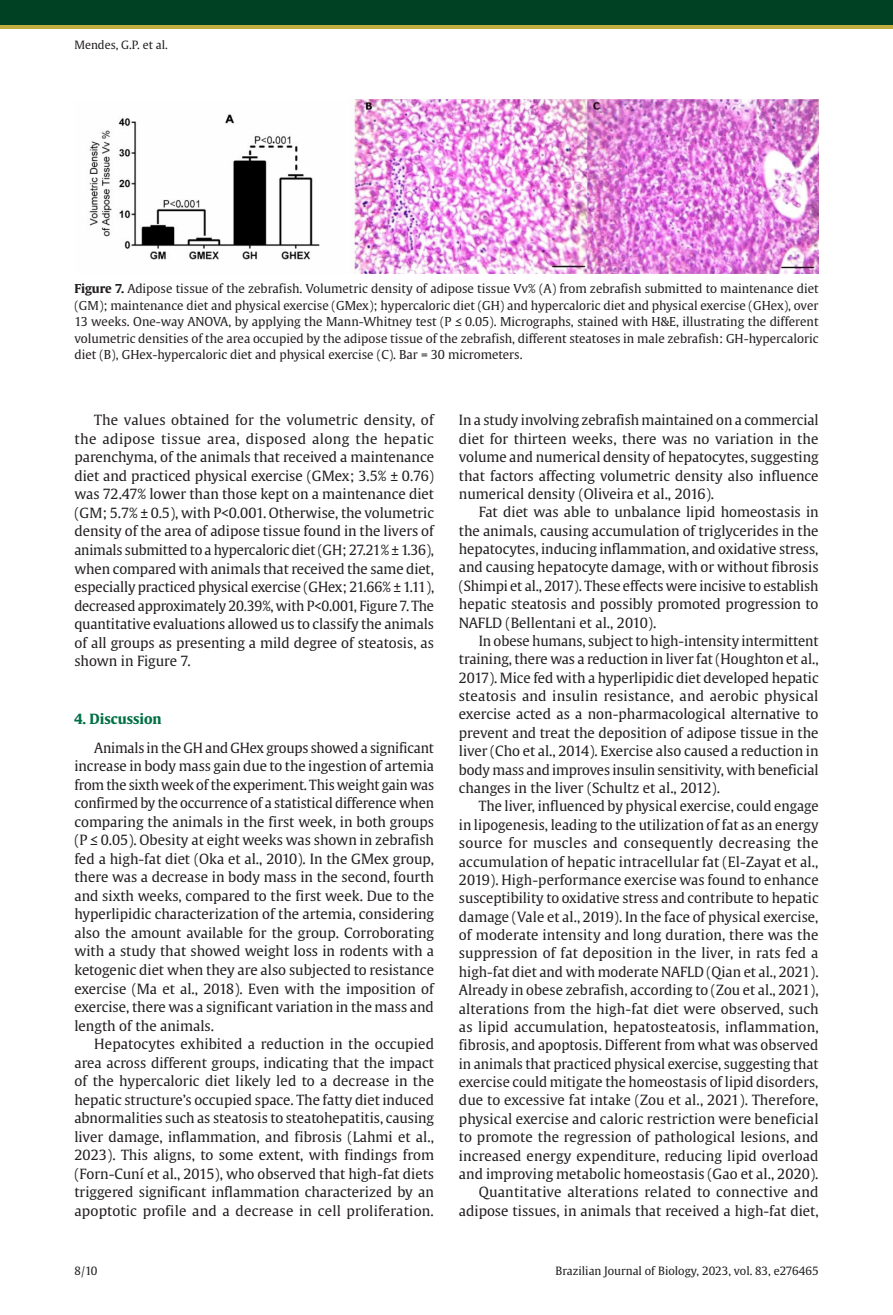
<style>
.page{position:relative;width:893px;height:1315px;background:#fff}
.page>*{position:absolute;margin:0;border:0;box-sizing:border-box;transform-origin:0 0}
.Paragraph{font:14px/18.4px "Gulliver";color:#231f20;text-align:justify}
.Heading1{font:700 14px "Gulliver";color:#006f45}
.FigureCaption{font:12.25px/16.6px "Gulliver";color:#231f20;text-align:justify}
.t1{font:11.38px "Gulliver";color:#231f20}
.s1{font-weight:700}
</style>
<div class="page">
<div style="left:0;top:12px;width:893px;height:17px;background:#bfad40"></div>
<div style="left:0;top:0;width:893px;height:25px;background:#004023"></div>
<img style="left:89px;top:99px;width:730px;height:174px">
<p class="t1" style="left:74px;top:37px;width:95px">Mendes, G.P. et al.</p>
<p class="FigureCaption" style="left:74px;top:280px;width:746px"><span class="s1">Figure 7.</span> Adipose tissue of the zebrafish. Volumetric density of adipose tissue Vv% (A) from zebrafish submitted to maintenance diet (GM); maintenance diet and physical exercise (GMex); hypercaloric diet (GH) and hypercaloric diet and physical exercise (GHex), over 13 weeks. One-way ANOVA, by applying the Mann-Whitney test (P ≤ 0.05). Micrographs, stained with H&amp;E, illustrating the different volumetric densities of the area occupied by the adipose tissue of the zebrafish, different steatoses in male zebrafish: GH-hypercaloric diet (B), GHex-hypercaloric diet and physical exercise (C). Bar = 30 micrometers.</p>
<p class="Paragraph" style="left:74px;top:411px;width:361px;text-indent:20px">The values obtained for the volumetric density, of the adipose tissue area, disposed along the hepatic parenchyma, of the animals that received a maintenance diet and practiced physical exercise (GMex; 3.5% ± 0.76) was 72.47% lower than those kept on a maintenance diet (GM; 5.7% ± 0.5), with P&lt;0.001. Otherwise, the volumetric density of the area of adipose tissue found in the livers of animals submitted to a hypercaloric diet (GH; 27.21% ± 1.36), when compared with animals that received the same diet, especially practiced physical exercise (GHex; 21.66% ± 1.11), decreased approximately 20.39%, with P&lt;0.001, Figure 7. The quantitative evaluations allowed us to classify the animals of all groups as presenting a mild degree of steatosis, as shown in Figure 7.</p>
<p class="Heading1" style="left:74px;top:710px;width:89px">4. Discussion</p>
<p class="Paragraph" style="left:74px;top:738px;width:361px;text-indent:20px">Animals in the GH and GHex groups showed a significant increase in body mass gain due to the ingestion of artemia from the sixth week of the experiment. This weight gain was confirmed by the occurrence of a statistical difference when comparing the animals in the first week, in both groups (P ≤ 0.05). Obesity at eight weeks was shown in zebrafish fed a high-fat diet (Oka et al., 2010). In the GMex group, there was a decrease in body mass in the second, fourth and sixth weeks, compared to the first week. Due to the hyperlipidic characterization of the artemia, considering also the amount available for the group. Corroborating with a study that showed weight loss in rodents with a ketogenic diet when they are also subjected to resistance exercise (Ma et al., 2018). Even with the imposition of exercise, there was a significant variation in the mass and length of the animals.</p>
<p class="Paragraph" style="left:74px;top:1034px;width:361px;text-indent:20px">Hepatocytes exhibited a reduction in the occupied area across different groups, indicating that the impact of the hypercaloric diet likely led to a decrease in the hepatic structure’s occupied space. The fatty diet induced abnormalities such as steatosis to steatohepatitis, causing liver damage, inflammation, and fibrosis (Lahmi et al., 2023). This aligns, to some extent, with findings from (Forn-Cuní et al., 2015), who observed that high-fat diets triggered significant inflammation characterized by an apoptotic profile and a decrease in cell proliferation.</p>
<p class="Paragraph" style="left:459px;top:411px;width:361px">In a study involving zebrafish maintained on a commercial diet for thirteen weeks, there was no variation in the volume and numerical density of hepatocytes, suggesting that factors affecting volumetric density also influence numerical density (Oliveira et al., 2016).</p>
<p class="Paragraph" style="left:459px;top:503px;width:361px;text-indent:20px">Fat diet was able to unbalance lipid homeostasis in the animals, causing accumulation of triglycerides in the hepatocytes, inducing inflammation, and oxidative stress, and causing hepatocyte damage, with or without fibrosis (Shimpi et al., 2017). These effects were incisive to establish hepatic steatosis and possibly promoted progression to NAFLD (Bellentani et al., 2010).</p>
<p class="Paragraph" style="left:459px;top:631px;width:361px;text-indent:20px">In obese humans, subject to high-intensity intermittent training, there was a reduction in liver fat (Houghton et al., 2017). Mice fed with a hyperlipidic diet developed hepatic steatosis and insulin resistance, and aerobic physical exercise acted as a non-pharmacological alternative to prevent and treat the deposition of adipose tissue in the liver (Cho et al., 2014). Exercise also caused a reduction in body mass and improves insulin sensitivity, with beneficial changes in the liver (Schultz et al., 2012).</p>
<p class="Paragraph" style="left:459px;top:797px;width:361px;text-indent:20px">The liver, influenced by physical exercise, could engage in lipogenesis, leading to the utilization of fat as an energy source for muscles and consequently decreasing the accumulation of hepatic intracellular fat (El-Zayat et al., 2019). High-performance exercise was found to enhance susceptibility to oxidative stress and contribute to hepatic damage (Vale et al., 2019). In the face of physical exercise, of moderate intensity and long duration, there was the suppression of fat deposition in the liver, in rats fed a high-fat diet and with moderate NAFLD (Qian et al., 2021).<br>Already in obese zebrafish, according to (Zou et al., 2021), alterations from the high-fat diet were observed, such as lipid accumulation, hepatosteatosis, inflammation, fibrosis, and apoptosis. Different from what was observed in animals that practiced physical exercise, suggesting that exercise could mitigate the homeostasis of lipid disorders, due to excessive fat intake (Zou et al., 2021). Therefore, physical exercise and caloric restriction were beneficial to promote the regression of pathological lesions, and increased energy expenditure, reducing lipid overload and improving metabolic homeostasis (Gao et al., 2020).</p>
<p class="Paragraph" style="left:459px;top:1183px;width:361px;text-align:right">Quantitative alterations related to connective and adipose tissues, in animals that received a high-fat diet,</p>
<p class="t1" style="left:74px;top:1264px;width:24px">8/10</p>
<p class="t1" style="left:555px;top:1264px;width:265px">Brazilian Journal of Biology, 2023, vol. 83, e276465</p>
</div>
